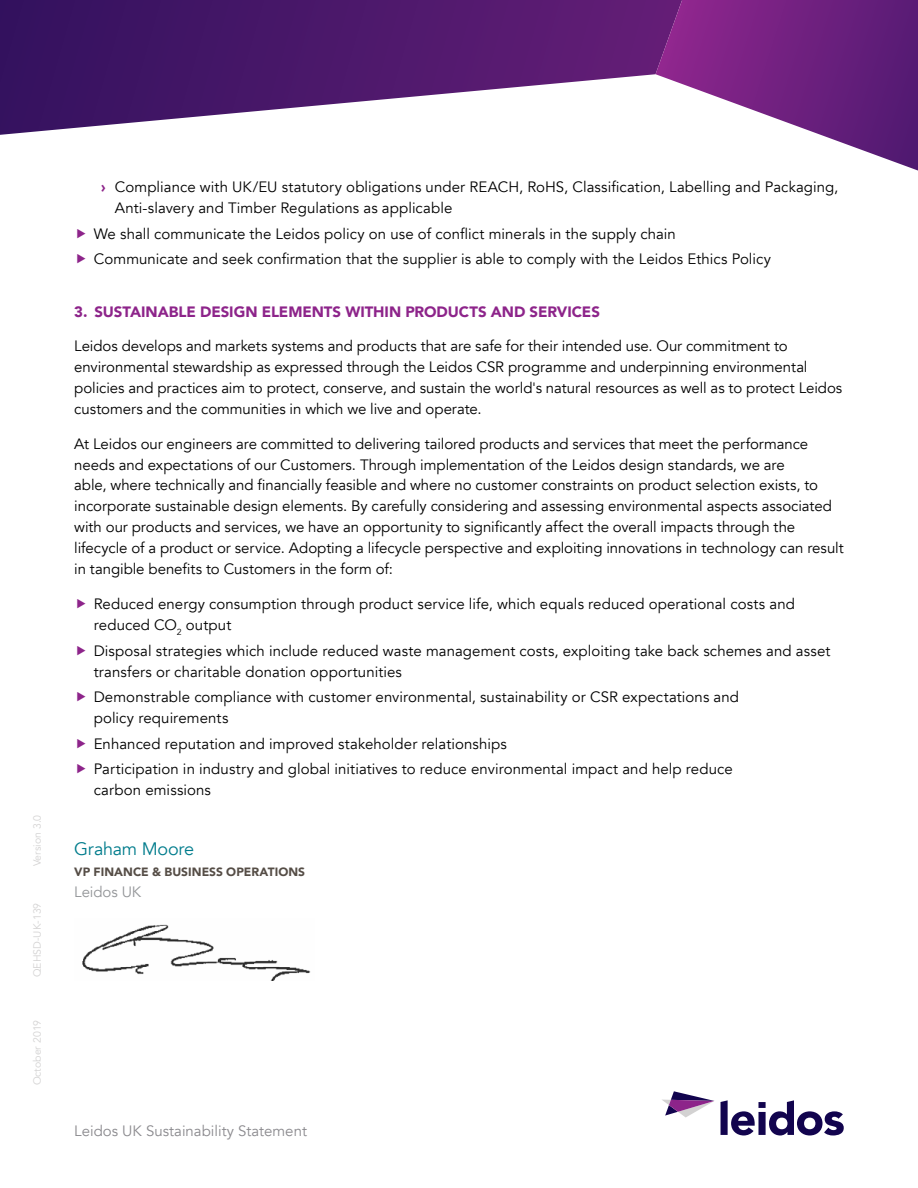
<style>
.page{position:relative;width:918px;height:1188px;background:#fff}
.page>*{position:absolute;margin:0;border:0;box-sizing:border-box;transform-origin:0 0}
.t1{font:18px "Avenir";letter-spacing:-.015em;color:#007c8c}
.t2{font:15px/21px "Avenir";color:#000}
.t3{font:900 15px "Avenir";letter-spacing:-.005em;color:#8d248a}
.t4{font:15px "Avenir";color:#8b8a8e}
.t5{font:15px "Avenir";letter-spacing:-.005em;color:#939598}
.t6{font:900 12px "Avenir";letter-spacing:.005em;color:#554d46}
.t7{font:10.5px "Avenir";color:#d3d2d2}
.s1{font-weight:900;color:#8d248a}
</style>
<div class="page">
<svg style="left:0;top:0;width:656px;height:135px"></svg>
<svg style="left:656px;top:0;width:262px;height:171px"></svg>
<svg style="left:721px;top:1100px;width:123px;height:36px"></svg>
<svg style="left:662px;top:1091px;width:52px;height:27px"></svg>
<img style="left:82px;top:924px;width:229px;height:57px">
<p class="t7" style="left:31px;top:866px;width:53px;rotate:-90deg">Version 3.0</p>
<p class="t7" style="left:31px;top:977px;width:76px;rotate:-90deg">QEHSD-UK-139</p>
<p class="t7" style="left:31px;top:1085px;width:67px;rotate:-90deg">October 2019</p>
<p class="t2" style="left:115px;top:177px;width:725px;text-indent:-14px"><span class="s1">›</span> Compliance with UK/EU statutory obligations under REACH, RoHS, Classification, Labelling and Packaging,<br>Anti-slavery and Timber Regulations as applicable</p>
<p class="t2" style="left:94px;top:221px;width:679px;line-height:25.5px">We shall communicate the Leidos policy on use of conflict minerals in the supply chain<br>Communicate and seek confirmation that the supplier is able to comply with the Leidos Ethics Policy</p>
<p class="t3" style="left:74px;top:298px;width:527px">3. SUSTAINABLE DESIGN ELEMENTS WITHIN PRODUCTS AND SERVICES</p>
<p class="t2" style="left:74px;top:336px;width:770px">Leidos develops and markets systems and products that are safe for their intended use. Our commitment to environmental stewardship as expressed through the Leidos CSR programme and underpinning environmental policies and practices aim to protect, conserve, and sustain the world's natural resources as well as to protect Leidos customers and the communities in which we live and operate.</p>
<p class="t2" style="left:74px;top:433px;width:771px">At Leidos our engineers are committed to delivering tailored products and services that meet the performance needs and expectations of our Customers. Through implementation of the Leidos design standards, we are<br>able, where technically and financially feasible and where no customer constraints on product selection exists, to incorporate sustainable design elements. By carefully considering and assessing environmental aspects associated with our products and services, we have an opportunity to significantly affect the overall impacts through the lifecycle of a product or service. Adopting a lifecycle perspective and exploiting innovations in technology can result in tangible benefits to Customers in the form of:</p>
<p class="t2" style="left:94px;top:594px;width:703px">Reduced energy consumption through product service life, which equals reduced operational costs and reduced CO<sub>2</sub> output</p>
<p class="t2" style="left:94px;top:640px;width:738px">Disposal strategies which include reduced waste management costs, exploiting take back schemes and asset transfers or charitable donation opportunities</p>
<p class="t2" style="left:94px;top:687px;width:647px">Demonstrable compliance with customer environmental, sustainability or CSR expectations and policy requirements</p>
<p class="t2" style="left:94px;top:731px;width:641px;line-height:25.5px">Enhanced reputation and improved stakeholder relationships<br>Participation in industry and global initiatives to reduce environmental impact and help reduce</p>
<p class="t2" style="left:94px;top:780px;width:119px">carbon emissions</p>
<p class="t1" style="left:74px;top:838px;width:122px">Graham Moore</p>
<p class="t6" style="left:74px;top:862px;width:232px">VP FINANCE &amp; BUSINESS OPERATIONS</p>
<p class="t5" style="left:74px;top:883px;width:69px">Leidos UK</p>
<p class="t4" style="left:74px;top:1121px;width:234px">Leidos UK Sustainability Statement</p>
</div>
